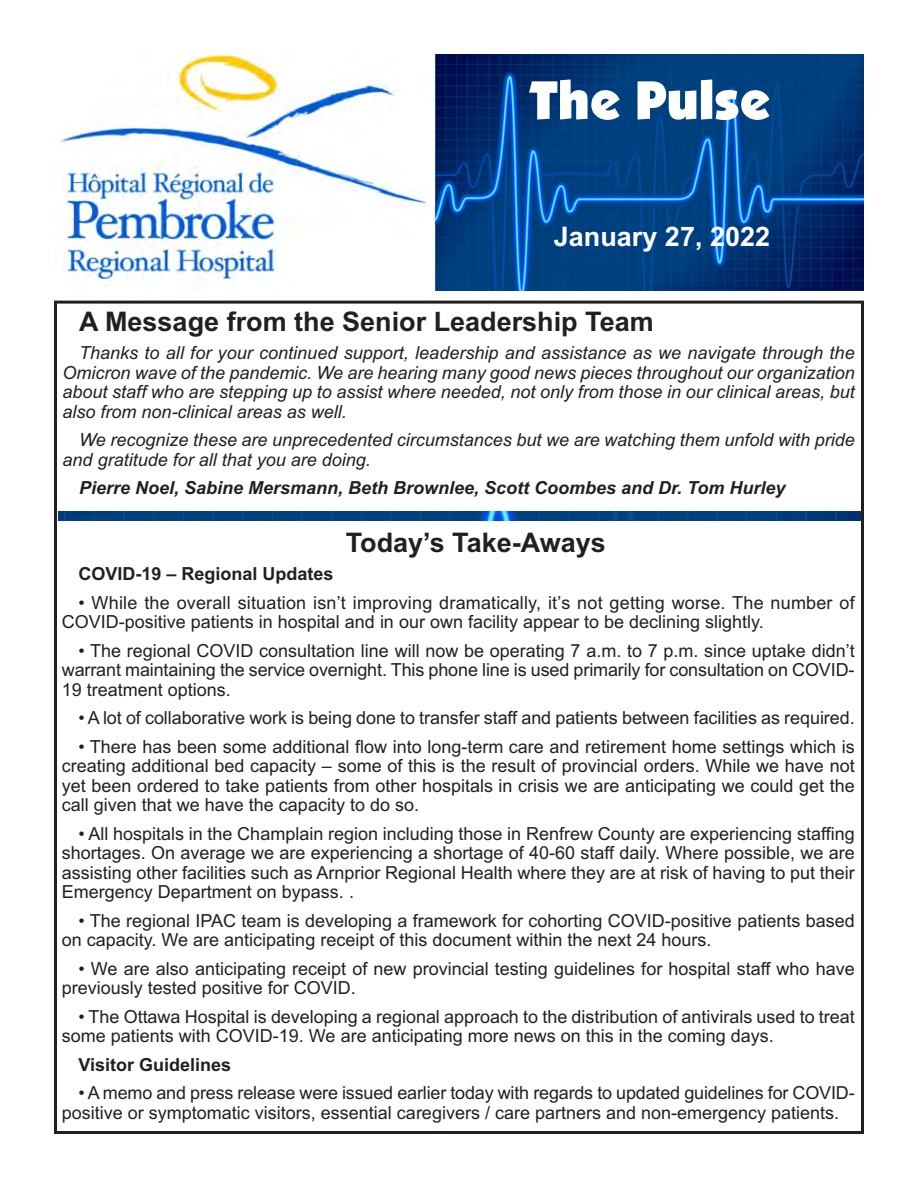
<style>
.page{position:relative;width:918px;height:1188px;background:#fff}
.page>*{position:absolute;margin:0;border:0;box-sizing:border-box;transform-origin:0 0}
.t1{font:54px "Boulder";color:#fff}
.t2{font:700 27px "Arial";color:#231f20}
.t3{font:700 27px "Arial";color:#fff}
.t4{font:18px/19.5px "Arial";color:#231f20}
.t5{font:italic 18px/19.5px "Arial";color:#231f20;text-align:justify}
.t6{font:italic 700 18px "Arial";color:#231f20}
.t7{font:700 18px "Arial";color:#231f20}
</style>
<div class="page">
<img style="left:60px;top:54px;width:366px;height:233px">
<img style="left:435px;top:54px;width:429px;height:236px">
<img style="left:58px;top:512px;width:802px;height:8px">
<p class="t1" style="left:529px;top:69px;width:242px">The Pulse</p>
<p class="t3" style="left:554px;top:227px;width:218px">January 27, 2022</p>
<p class="t2" style="left:79px;top:312px;width:576px">A Message from the Senior Leadership Team</p>
<p class="t5" style="left:63px;top:345px;width:794px;text-indent:17px">Thanks to all for your continued support, leadership and assistance as we navigate through the Omicron wave of the pandemic. We are hearing many good news pieces throughout our organization about staff who are stepping up to assist where needed, not only from those in our clinical areas, but also from non-clinical areas as well.</p>
<p class="t5" style="left:63px;top:432px;width:794px;text-indent:16px">We recognize these are unprecedented circumstances but we are watching them unfold with pride and gratitude for all that you are doing.</p>
<p class="t6" style="left:79px;top:478px;width:708px">Pierre Noel, Sabine Mersmann, Beth Brownlee, Scott Coombes and Dr. Tom Hurley</p>
<p class="t2" style="left:346px;top:533px;width:262px">Today’s Take-Aways</p>
<p class="t7" style="left:78px;top:568px;width:257px">COVID-19 – Regional Updates</p>
<p class="t4" style="left:62px;top:595px;width:794px;text-indent:17px">• While the overall situation isn’t improving dramatically, it’s not getting worse. The number of<br>COVID-positive patients in hospital and in our own facility appear to be declining slightly.</p>
<p class="t4" style="left:62px;top:643px;width:794px;text-align:justify;text-indent:17px">• The regional COVID consultation line will now be operating 7 a.m. to 7 p.m. since uptake didn’t warrant maintaining the service overnight. This phone line is used primarily for consultation on COVID-19 treatment options.</p>
<p class="t4" style="left:78px;top:710px;width:778px">• A lot of collaborative work is being done to transfer staff and patients between facilities as required.</p>
<p class="t4" style="left:62px;top:739px;width:794px;text-align:justify;text-indent:16px">• There has been some additional flow into long-term care and retirement home settings which is creating additional bed capacity – some of this is the result of provincial orders. While we have not yet been ordered to take patients from other hospitals in crisis we are anticipating we could get the call given that we have the capacity to do so.</p>
<p class="t4" style="left:62px;top:826px;width:794px;text-align:justify;text-indent:16px">• All hospitals in the Champlain region including those in Renfrew County are experiencing staffing shortages. On average we are experiencing a shortage of 40-60 staff daily. Where possible, we are assisting other facilities such as Arnprior Regional Health where they are at risk of having to put their Emergency Department on bypass. .</p>
<p class="t4" style="left:62px;top:913px;width:794px;text-indent:17px">• The regional IPAC team is developing a framework for cohorting COVID-positive patients based on capacity. We are anticipating receipt of this document within the next 24 hours.</p>
<p class="t4" style="left:62px;top:961px;width:794px;text-indent:17px">• We are also anticipating receipt of new provincial testing guidelines for hospital staff who have previously tested positive for COVID.</p>
<p class="t4" style="left:62px;top:1008px;width:794px;text-indent:16px">• The Ottawa Hospital is developing a regional approach to the distribution of antivirals used to treat some patients with COVID-19. We are anticipating more news on this in the coming days.</p>
<p class="t7" style="left:78px;top:1058px;width:154px">Visitor Guidelines</p>
<p class="t4" style="left:62px;top:1085px;width:794px;text-indent:17px">• A memo and press release were issued earlier today with regards to updated guidelines for COVID&shy;positive or symptomatic visitors, essential caregivers / care partners and non-emergency patients.</p>
</div>
